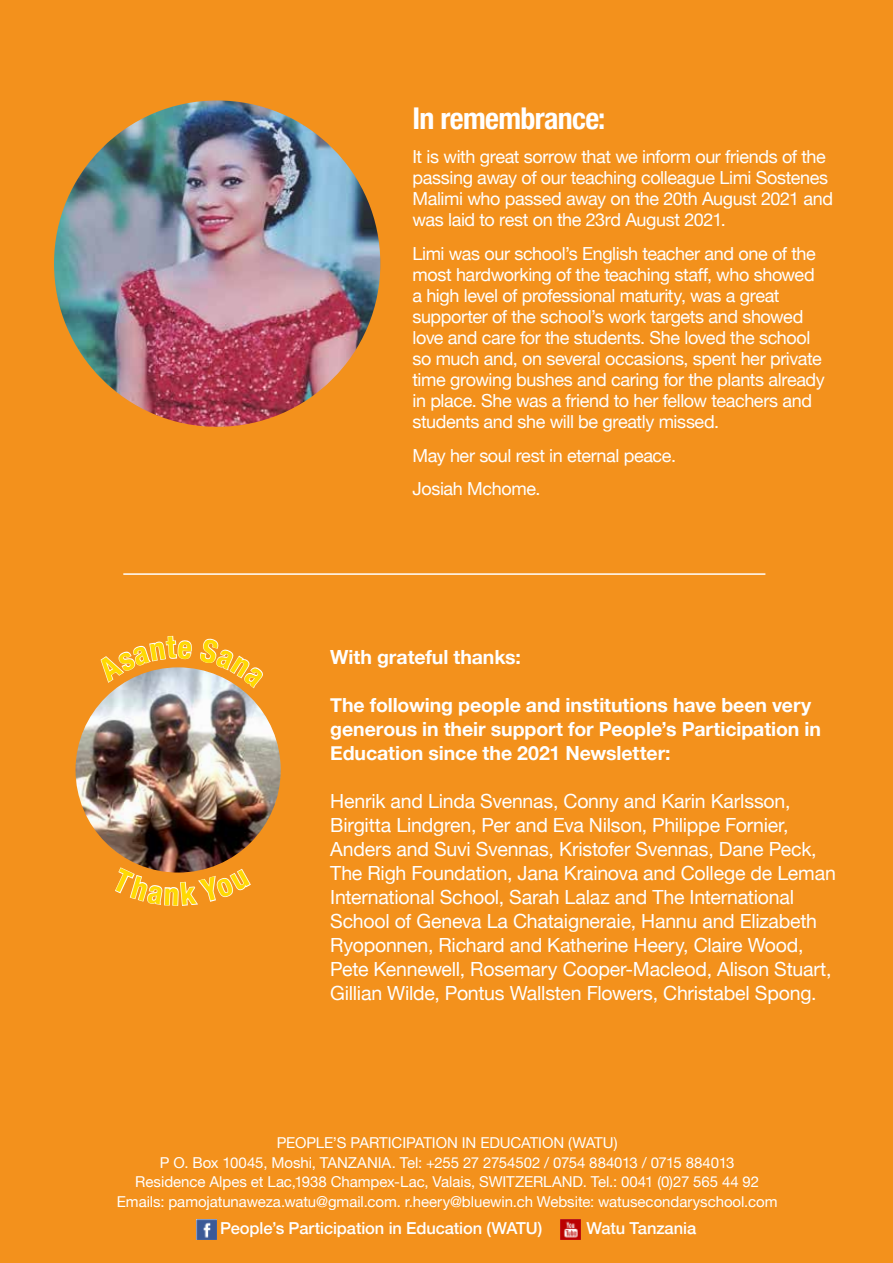
<style>
.page{position:relative;width:893px;height:1263px;background:#f3911c}
.page>*{position:absolute;margin:0;border:0;box-sizing:border-box;transform-origin:0 0}
.t1{font:700 condensed 30px "Helvetica Neue";letter-spacing:-.02em;color:#fff}
.t2{font:19.5px/24px "Helvetica Neue";letter-spacing:-.01em;color:#fff}
.t3{font:700 19.5px/24px "Helvetica Neue";letter-spacing:-.005em;color:#fff}
.t4{font:18px/21px "Helvetica Neue";letter-spacing:-.02em;color:#fff}
.t5{font:500 16.5px "Helvetica Neue";letter-spacing:-.005em;color:#fff}
.t6{font:15px/19.5px "Helvetica Neue";letter-spacing:-.005em;color:#fff;text-align:center}
</style>
<div class="page">
<img style="left:197px;top:1219px;width:19px;height:21px">
<img style="left:560px;top:1219px;width:20px;height:21px">
<img style="left:76px;top:667px;width:205px;height:205px;border-radius:103px">
<img style="left:54px;top:100px;width:326px;height:327px;border-radius:163px">
<hr style="left:123px;top:573px;width:642px;height:2px;background:#fff">
<svg style="left:125px;top:667px;width:67px;height:15px"></svg>
<svg style="left:199px;top:669px;width:40px;height:18px"></svg>
<svg style="left:148px;top:868px;width:60px;height:5px"></svg>
<h1 class="t1" style="left:412px;top:94px;width:195px">In remembrance:</h1>
<p class="t4" style="left:412px;top:147px;width:422px">It is with great sorrow that we inform our friends of the passing away of our teaching colleague Limi Sostenes Malimi who passed away on the 20th August 2021 and was laid to rest on the 23rd August 2021.</p>
<p class="t4" style="left:412px;top:244px;width:414px">Limi was our school’s English teacher and one of the most hardworking of the teaching staff, who showed a high level of professional maturity, was a great supporter of the school’s work targets and showed love and care for the students. She loved the school so much and, on several occasions, spent her private time growing bushes and caring for the plants already in place. She was a friend to her fellow teachers and students and she will be greatly missed.</p>
<p class="t4" style="left:412px;top:439px;width:265px;line-height:33.8px">May her soul rest in eternal peace.<br>Josiah Mchome.</p>
<p class="t3" style="left:330px;top:646px;width:192px">With grateful thanks:</p>
<p class="t3" style="left:330px;top:694px;width:492px">The following people and institutions have been very generous in their support for People’s Participation in<br>Education since the 2021 Newsletter:</p>
<p class="t2" style="left:330px;top:790px;width:507px">Henrik and Linda Svennas, Conny and Karin Karlsson, Birgitta Lindgren, Per and Eva Nilson, Philippe Fornier, Anders and Suvi Svennas, Kristofer Svennas, Dane Peck, The Righ Foundation, Jana Krainova and College de Leman International School, Sarah Lalaz and The International School of Geneva La Chataigneraie, Hannu and Elizabeth Ryoponnen, Richard and Katherine Heery, Claire Wood, Pete Kennewell, Rosemary Cooper-Macleod, Alison Stuart, Gillian Wilde, Pontus Wallsten Flowers, Christabel Spong.</p>
<p class="t6" style="left:117px;top:1134px;width:662px">PEOPLE’S PARTICIPATION IN EDUCATION (WATU)<br>P O. Box 10045, Moshi, TANZANIA. Tel: +255 27 2754502 / 0754 884013 / 0715 884013<br>Residence Alpes et Lac,1938 Champex-Lac, Valais, SWITZERLAND. Tel.: 0041 (0)27 565 44 92<br>Emails: pamojatunaweza.watu@gmail.com. r.heery@bluewin.ch Website: watusecondaryschool.com</p>
<p class="t5" style="left:220px;top:1215px;width:324px">People’s Participation in Education (WATU)</p>
<p class="t5" style="left:586px;top:1215px;width:111px">Watu Tanzania</p>
</div>
